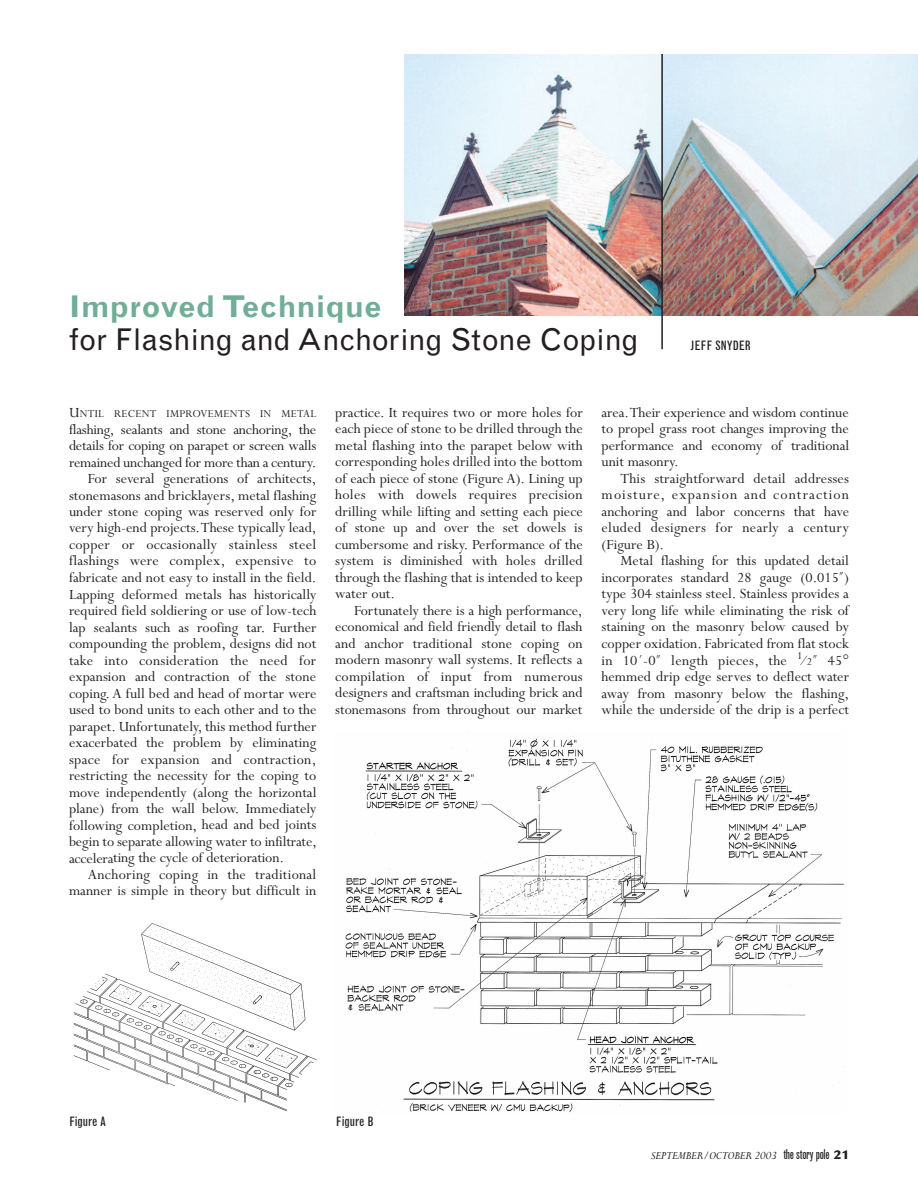
<style>
.page{position:relative;width:918px;height:1188px;background:#fff}
.page>*{position:absolute;margin:0;border:0;box-sizing:border-box;transform-origin:0 0}
.t1{font:30px "Grotesque";letter-spacing:-.01em;color:#231f20}
.t2{font:700 30px "Grotesque";color:#70ae97}
.t3{font:15.75px/16.5px "Perpetua";color:#231f20;text-align:justify}
.t4{font:15.75px "Perpetua";letter-spacing:.02em;color:#231f20}
.t5{font:condensed 12.75px "Grotesque";color:#231f20}
.t6{font:italic 12.3px "Perpetua";letter-spacing:-.01em;color:#231f20}
.t7{font:11.85px "Perpetua";letter-spacing:.025em;color:#231f20}
.s1{font-size:15.75px}
.s2{font-size:11.85px}
.s3{font-family:"Grotesque";font-style:normal;font-stretch:extra-condensed;font-size:13.5px}
.s4{font-family:"Legacy Sans";font-weight:900;font-style:normal;font-size:13.5px}
</style>
<div class="page">
<img style="left:405px;top:54px;width:256px;height:261px">
<img style="left:663px;top:54px;width:255px;height:261px">
<img style="left:345px;top:738px;width:499px;height:374px">
<hr style="left:661px;top:54px;width:2px;height:295px;background:#231f20">
<img style="left:73px;top:923px;width:244px;height:189px">
<h1 class="t2" style="left:69px;top:295px;width:314px">Improved Technique</h1>
<h1 class="t1" style="left:69px;top:328px;width:571px">for Flashing and Anchoring Stone Coping</h1>
<p class="t5" style="left:690px;top:341px;width:62px">JEFF SNYDER</p>
<p class="t7" style="left:69px;top:409px;width:249px"><span class="s1">U</span>NTIL RECENT IMPROVEMENTS IN METAL</p>
<p class="t3" style="left:69px;top:422px;width:249px">flashing, sealants and stone anchoring, the</p>
<p class="t3" style="left:69px;top:439px;width:249px">details for coping on parapet or screen walls</p>
<p class="t3" style="left:69px;top:455px;width:249px">remained unchanged for more than a century.</p>
<p class="t3" style="left:88px;top:472px;width:230px">For several generations of architects,</p>
<p class="t3" style="left:69px;top:488px;width:249px">stonemasons and bricklayers, metal flashing</p>
<p class="t3" style="left:69px;top:505px;width:249px">under stone coping was reserved only for</p>
<p class="t3" style="left:69px;top:521px;width:249px">very high-end projects.These typically lead,</p>
<p class="t4" style="left:69px;top:539px;width:249px">copper or occasionally stainless steel</p>
<p class="t4" style="left:69px;top:555px;width:249px">flashings were complex, expensive to</p>
<p class="t3" style="left:69px;top:571px;width:249px">fabricate and not easy to install in the field.</p>
<p class="t3" style="left:69px;top:587px;width:249px">Lapping deformed metals has historically</p>
<p class="t3" style="left:69px;top:604px;width:249px">required field soldiering or use of low-tech</p>
<p class="t3" style="left:69px;top:620px;width:249px">lap sealants such as roofing tar. Further</p>
<p class="t3" style="left:69px;top:637px;width:249px">compounding the problem, designs did not</p>
<p class="t4" style="left:69px;top:654px;width:249px">take into consideration the need for</p>
<p class="t3" style="left:69px;top:670px;width:249px">expansion and contraction of the stone</p>
<p class="t3" style="left:69px;top:686px;width:249px">coping. A full bed and head of mortar were</p>
<p class="t3" style="left:69px;top:703px;width:249px">used to bond units to each other and to the</p>
<p class="t3" style="left:69px;top:719px;width:249px">parapet. Unfortunately, this method further</p>
<p class="t3" style="left:69px;top:736px;width:249px">exacerbated the problem by eliminating</p>
<p class="t4" style="left:69px;top:753px;width:249px">space for expansion and contraction,</p>
<p class="t3" style="left:69px;top:769px;width:249px">restricting the necessity for the coping to</p>
<p class="t3" style="left:69px;top:785px;width:249px">move independently (along the horizontal</p>
<p class="t3" style="left:69px;top:802px;width:249px">plane) from the wall below. Immediately</p>
<p class="t3" style="left:69px;top:818px;width:249px">following completion, head and bed joints</p>
<p class="t3" style="left:69px;top:835px;width:249px">begin to separate allowing water to infiltrate,</p>
<p class="t3" style="left:69px;top:851px;width:217px">accelerating the cycle of deterioration.</p>
<p class="t3" style="left:88px;top:868px;width:230px">Anchoring coping in the traditional</p>
<p class="t3" style="left:69px;top:884px;width:249px">manner is simple in theory but difficult in</p>
<p class="t3" style="left:335px;top:406px;width:249px">practice. It requires two or more holes for each piece of stone to be drilled through the metal flashing into the parapet below with corresponding holes drilled into the bottom of each piece of stone (Figure A). Lining up holes with dowels requires precision drilling while lifting and setting each piece of stone up and over the set dowels is cumbersome and risky. Performance of the system is diminished with holes drilled through the flashing that is intended to keep water out.</p>
<p class="t3" style="left:335px;top:604px;width:249px;text-indent:19px">Fortunately there is a high performance, economical and field friendly detail to flash and anchor traditional stone coping on modern masonry wall systems. It reflects a compilation of input from numerous designers and craftsman including brick and stonemasons from throughout our market</p>
<p class="t3" style="left:602px;top:406px;width:249px">area.Their experience and wisdom continue to propel grass root changes improving the performance and economy of traditional unit masonry.</p>
<p class="t3" style="left:602px;top:472px;width:249px;text-indent:19px">This straightforward detail addresses moisture, expansion and contraction anchoring and labor concerns that have eluded designers for nearly a century (Figure B).</p>
<p class="t3" style="left:602px;top:554px;width:249px;text-indent:19px">Metal flashing for this updated detail incorporates standard 28 gauge (0.015˝) type 304 stainless steel. Stainless provides a very long life while eliminating the risk of staining on the masonry below caused by copper oxidation. Fabricated from flat stock in 10´-0˝ length pieces, the <sup>1</sup>⁄ <span class="s2">2</span>˝ 45° hemmed drip edge serves to deflect water away from masonry below the flashing, while the underside of the drip is a perfect</p>
<p class="t5" style="left:69px;top:1117px;width:38px">Figure A</p>
<p class="t5" style="left:336px;top:1117px;width:39px">Figure B</p>
<p class="t6" style="left:651px;top:1151px;width:200px">SEPTEMBER/OCTOBER 2003 <span class="s3">the story pole</span> <span class="s4">21</span></p>
</div>
